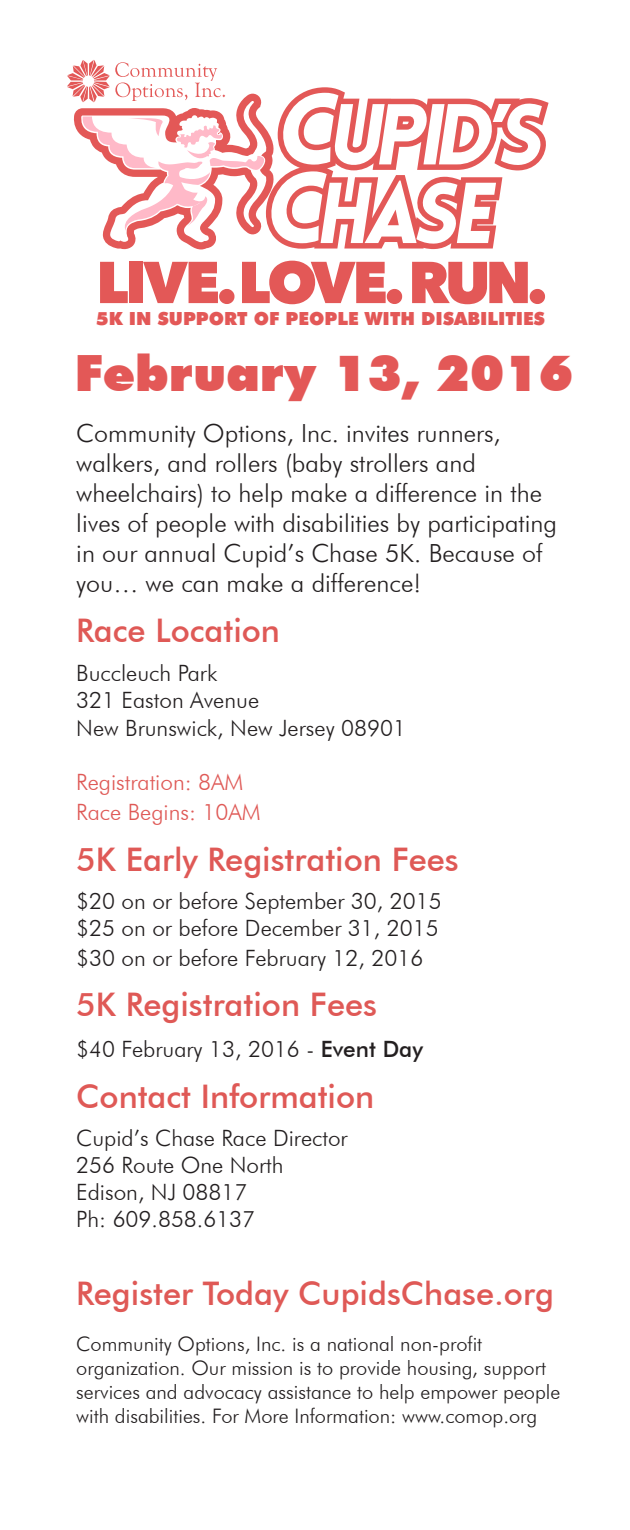
<style>
.page{position:relative;width:630px;height:1530px;background:#fff}
.page>*{position:absolute;margin:0;border:0;box-sizing:border-box;transform-origin:0 0}
.t1{font:900 50px "Futura BT";color:#e35857}
.t2{font:500 32.5px "Futura BT";color:#df5956}
.t3{font:300 25px/30px "Futura BT";color:#231f20}
.t4{font:300 22.5px/27px "Futura BT";color:#231f20}
.t5{font:300 22.5px "Futura BT";color:#df5956}
.t6{font:300 20px/24px "Futura BT";color:#231f20}
.t7{font:900 18.25px "Futura BT";color:#e35857}
.s1{font-weight:500}
</style>
<div class="page">
<svg style="left:100px;top:262px;width:28px;height:41px"></svg>
<div style="left:129px;top:262px;width:14px;height:41px;background:#e35857"></div>
<svg style="left:143px;top:262px;width:92px;height:42px"></svg>
<svg style="left:242px;top:261px;width:160px;height:43px"></svg>
<svg style="left:412px;top:262px;width:133px;height:42px"></svg>
<svg style="left:67px;top:60px;width:475px;height:189px"></svg>
<p class="t7" style="left:96px;top:308px;width:450px">5K IN SUPPORT OF PEOPLE WITH DISABILITIES</p>
<p class="t1" style="left:75px;top:343px;width:500px">February 13, 2016</p>
<p class="t3" style="left:76px;top:418px;width:482px">Community Options, Inc. invites runners, walkers, and rollers (baby strollers and wheelchairs) to help make a difference in the lives of people with disabilities by participating in our annual Cupid’s Chase 5K. Because of you… we can make a difference!</p>
<p class="t2" style="left:76px;top:611px;width:205px">Race Location</p>
<p class="t4" style="left:76px;top:659px;width:143px">Buccleuch Park</p>
<p class="t4" style="left:76px;top:687px;width:184px">321 Easton Avenue</p>
<p class="t4" style="left:76px;top:714px;width:331px">New Brunswick, New Jersey 08901</p>
<p class="t5" style="left:76px;top:769px;width:169px">Registration: 8AM</p>
<p class="t5" style="left:76px;top:799px;width:186px">Race Begins: 10AM</p>
<p class="t2" style="left:76px;top:839px;width:384px">5K Early Registration Fees</p>
<p class="t4" style="left:76px;top:887px;width:367px">$20 on or before September 30, 2015</p>
<p class="t4" style="left:76px;top:914px;width:364px">$25 on or before December 31, 2015</p>
<p class="t4" style="left:76px;top:944px;width:349px">$30 on or before February 12, 2016</p>
<p class="t2" style="left:76px;top:985px;width:302px">5K Registration Fees</p>
<p class="t4" style="left:76px;top:1036px;width:348px">$40 February 13, 2016 - <span class="s1">Event Day</span></p>
<p class="t2" style="left:76px;top:1076px;width:300px">Contact Information</p>
<p class="t4" style="left:76px;top:1124px;width:273px">Cupid’s Chase Race Director</p>
<p class="t4" style="left:76px;top:1151px;width:209px">256 Route One North</p>
<p class="t4" style="left:76px;top:1178px;width:180px">Edison, NJ 08817<br>Ph: 609.858.6137</p>
<p class="t2" style="left:76px;top:1274px;width:479px">Register Today CupidsChase.org</p>
<p class="t6" style="left:76px;top:1332px;width:486px">Community Options, Inc. is a national non-profit organization. Our mission is to provide housing, support services and advocacy assistance to help empower people with disabilities. For More Information: www.comop.org</p>
</div>
